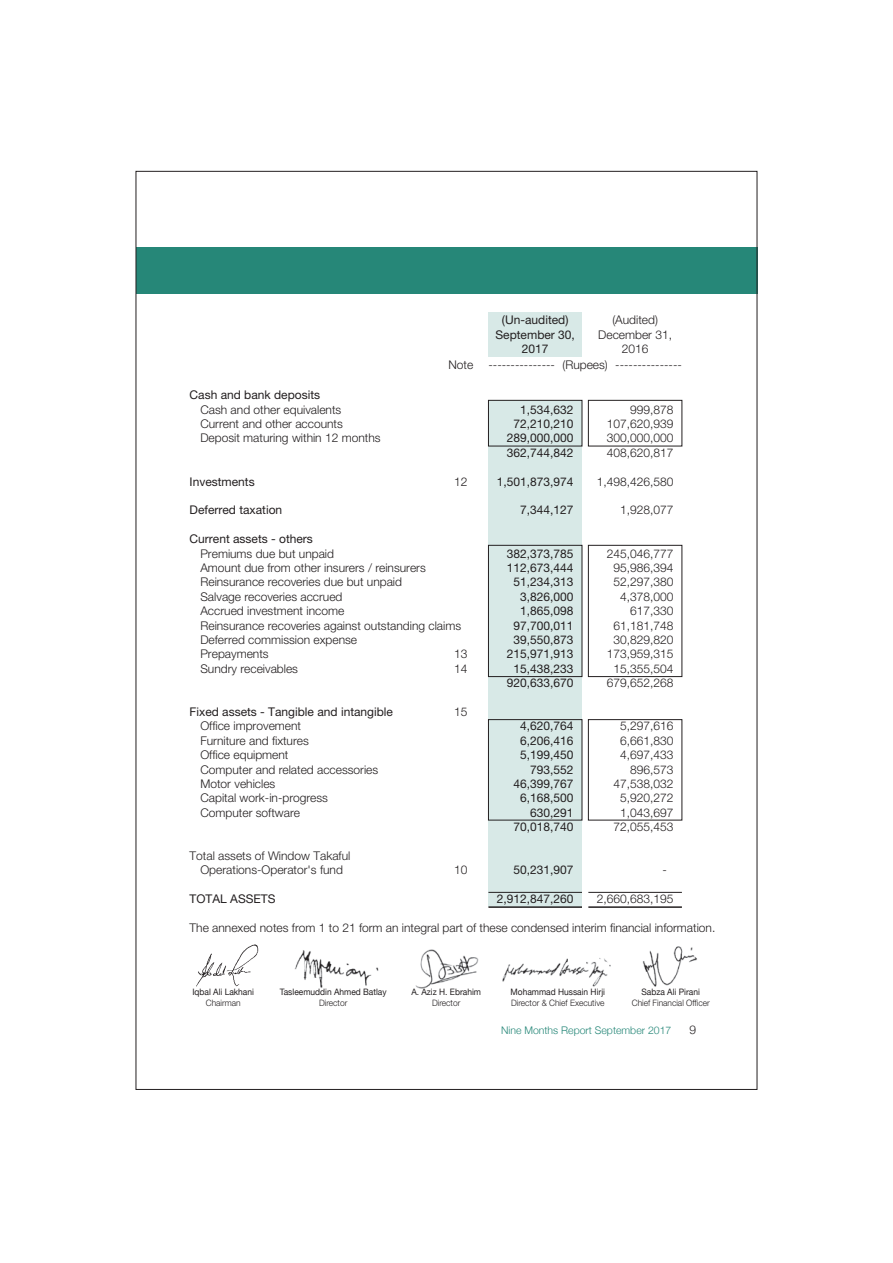
<style>
.page{position:relative;width:893px;height:1263px;background:#fff}
.page>*{position:absolute;margin:0;border:0;box-sizing:border-box;transform-origin:0 0}
.t1{font:300 12px/14.4px "Helvetica Neue LT Std";color:#231f20}
.t2{font:12px/14.4px "Helvetica Neue LT Std";color:#231f20;text-align:right}
.t3{font:300 12px "Helvetica Neue";color:#231f20}
.t4{font:300 10.5px "Helvetica Neue";color:#268778}
.t5{font:8.85px "Helvetica Neue";color:#231f20;scale:.95 1}
.t6{font:300 8.85px "Helvetica Neue LT Std";color:#231f20;scale:.95 1}
</style>
<div class="page">
<div style="left:588px;top:545px;width:94px;height:132px;border:1px solid #231f20"></div>
<hr style="left:588px;top:906px;width:94px;height:2px;background:#231f20">
<hr style="left:588px;top:892px;width:94px;height:1px;background:#231f20">
<div style="left:136px;top:247px;width:621px;height:47px;background:#268778"></div>
<div style="left:488px;top:312px;width:94px;height:45px;background:#d8e9e7"></div>
<div style="left:488px;top:400px;width:94px;height:507px;background:#d8e9e7"></div>
<img style="left:196px;top:944px;width:63px;height:43px">
<img style="left:294px;top:950px;width:85px;height:38px">
<img style="left:415px;top:949px;width:64px;height:40px">
<img style="left:642px;top:946px;width:55px;height:41px">
<img style="left:502px;top:958px;width:109px;height:29px">
<div style="left:488px;top:545px;width:94px;height:132px;border:1px solid #231f20"></div>
<div style="left:488px;top:400px;width:94px;height:46px;border:1px solid #231f20"></div>
<div style="left:588px;top:400px;width:94px;height:46px;border:1px solid #231f20"></div>
<div style="left:488px;top:719px;width:94px;height:101px;border:1px solid #231f20"></div>
<div style="left:588px;top:719px;width:94px;height:101px;border:1px solid #231f20"></div>
<hr style="left:488px;top:906px;width:94px;height:2px;background:#231f20">
<hr style="left:488px;top:892px;width:94px;height:1px;background:#231f20">
<p class="t2" style="left:495px;top:313px;width:81px;text-align:center">(Un-audited)<br>September 30,<br>2017</p>
<p class="t1" style="left:598px;top:312px;width:75px;text-align:center">(Audited)<br>December 31,<br>2016</p>
<p class="t1" style="left:448px;top:357px;width:26px">Note</p>
<p class="t1" style="left:488px;top:357px;width:195px">--------------- (Rupees) ---------------</p>
<p class="t2" style="left:190px;top:388px;width:132px">Cash and bank deposits</p>
<p class="t1" style="left:200px;top:402px;width:182px">Cash and other equivalents<br>Current and other accounts<br>Deposit maturing within 12 months</p>
<p class="t2" style="left:190px;top:474px;width:67px">Investments</p>
<p class="t2" style="left:190px;top:503px;width:94px">Deferred taxation</p>
<p class="t2" style="left:190px;top:532px;width:125px">Current assets - others</p>
<p class="t1" style="left:200px;top:546px;width:262px">Premiums due but unpaid<br>Amount due from other insurers / reinsurers<br>Reinsurance recoveries due but unpaid<br>Salvage recoveries accrued<br>Accrued investment income<br>Reinsurance recoveries against outstanding claims<br>Deferred commission expense<br>Prepayments<br>Sundry receivables</p>
<p class="t2" style="left:190px;top:704px;width:205px">Fixed assets - Tangible and intangible</p>
<p class="t1" style="left:200px;top:719px;width:179px">Office improvement<br>Furniture and fixtures<br>Office equipment<br>Computer and related accessories<br>Motor vehicles<br>Capital work-in-progress<br>Computer software</p>
<p class="t1" style="left:190px;top:848px;width:162px;text-align:center">Total assets of Window Takaful<br>Operations-Operator's fund</p>
<p class="t2" style="left:190px;top:892px;width:88px">TOTAL ASSETS</p>
<p class="t1" style="left:190px;top:920px;width:527px">The annexed notes from 1 to 21 form an integral part of these condensed interim financial information.</p>
<p class="t2" style="left:507px;top:402px;width:68px">1,534,632<br>72,210,210<br>289,000,000<br>362,744,842</p>
<p class="t2" style="left:497px;top:474px;width:78px">1,501,873,974</p>
<p class="t2" style="left:520px;top:503px;width:55px">7,344,127</p>
<p class="t2" style="left:507px;top:546px;width:68px">382,373,785<br>112,673,444<br>51,234,313<br>3,826,000<br>1,865,098<br>97,700,011<br>39,550,873<br>215,971,913<br>15,438,233<br>920,633,670</p>
<p class="t2" style="left:513px;top:719px;width:62px">4,620,764<br>6,206,416<br>5,199,450<br>793,552<br>46,399,767<br>6,168,500<br>630,291<br>70,018,740</p>
<p class="t2" style="left:513px;top:863px;width:62px">50,231,907</p>
<p class="t2" style="left:497px;top:892px;width:78px">2,912,847,260</p>
<p class="t1" style="left:607px;top:402px;width:68px;text-align:justify;text-indent:23px">999,878<br>107,620,939<br>300,000,000<br>408,620,817</p>
<p class="t1" style="left:597px;top:474px;width:78px">1,498,426,580</p>
<p class="t1" style="left:620px;top:503px;width:55px">1,928,077</p>
<p class="t1" style="left:607px;top:546px;width:68px;text-align:right">245,046,777<br>95,986,394<br>52,297,380<br>4,378,000<br>617,330<br>61,181,748<br>30,829,820<br>173,959,315<br>15,355,504<br>679,652,268</p>
<p class="t1" style="left:613px;top:719px;width:62px;text-align:right">5,297,616<br>6,661,830<br>4,697,433<br>896,573<br>47,538,032<br>5,920,272<br>1,043,697<br>72,055,453</p>
<p class="t1" style="left:662px;top:863px;width:6px">-</p>
<p class="t1" style="left:597px;top:891px;width:78px">2,660,683,195</p>
<p class="t1" style="left:454px;top:474px;width:15px">12</p>
<p class="t1" style="left:454px;top:647px;width:15px">13<br>14</p>
<p class="t1" style="left:454px;top:704px;width:15px">15</p>
<p class="t1" style="left:454px;top:863px;width:15px">10</p>
<p class="t5" style="left:192px;top:986px;width:66px">Iqbal Ali Lakhani</p>
<p class="t6" style="left:206px;top:997px;width:38px">Chairman</p>
<p class="t5" style="left:280px;top:986px;width:114px">Tasleemuddin Ahmed Batlay</p>
<p class="t6" style="left:319px;top:997px;width:31px">Director</p>
<p class="t5" style="left:411px;top:986px;width:75px">A. Aziz H. Ebrahim</p>
<p class="t6" style="left:432px;top:997px;width:31px">Director</p>
<p class="t5" style="left:641px;top:986px;width:63px">Sabza Ali Pirani</p>
<p class="t6" style="left:632px;top:997px;width:84px">Chief Financial Officer</p>
<p class="t5" style="left:511px;top:986px;width:101px">Mohammad Hussain Hirji</p>
<p class="t6" style="left:511px;top:997px;width:100px">Director &amp; Chief Executive</p>
<p class="t4" style="left:501px;top:1021px;width:172px">Nine Months Report September 2017</p>
<p class="t3" style="left:689px;top:1020px;width:8px">9</p>
</div>
